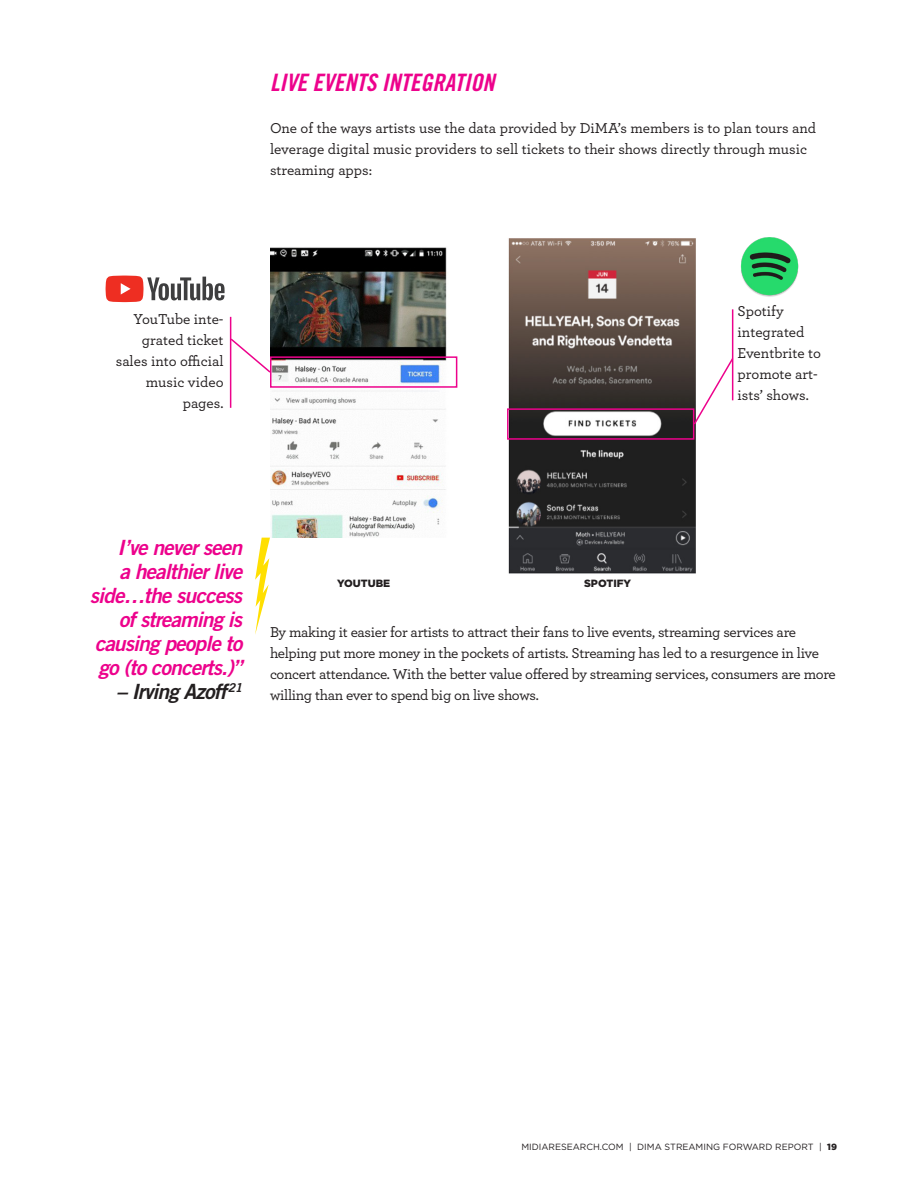
<style>
.page{position:relative;width:918px;height:1188px;background:#fff}
.page>*{position:absolute;margin:0;border:0;box-sizing:border-box;transform-origin:0 0}
.Headlines{font:24px "Trade Gothic Bold Cond Twenty Obl";color:#ed028c}
.pull_quote{font:italic 21px/24px "Trade Gothic Bold Two";letter-spacing:-.04em;color:#ed028c;text-align:right}
.pull_quote-2{font:italic 21px "Trade Gothic Bold Two";letter-spacing:-.04em;color:#231f20}
.text{font:500 15px/21px "Archer";letter-spacing:-.02em;color:#231f20}
.text-2{font:500 15px/21px "Archer";color:#231f20}
.subheads{font:900 10.5px "Gotham";color:#231f20}
.t1{font:9px "Gotham";color:#231f20}
.s1{font-weight:900}
</style>
<div class="page">
<img style="left:270px;top:247px;width:177px;height:291px">
<img style="left:508px;top:238px;width:188px;height:336px">
<div style="left:270px;top:356px;width:187px;height:32px;border:2px solid #ed028c"></div>
<div style="left:507px;top:408px;width:187px;height:32px;border:2px solid #ed028c"></div>
<img style="left:741px;top:237px;width:58px;height:60px">
<svg style="left:229px;top:337px;width:43px;height:37px"></svg>
<svg style="left:692px;top:357px;width:42px;height:69px"></svg>
<hr style="left:732px;top:309px;width:1px;height:91px;background:#ed028c">
<hr style="left:230px;top:317px;width:1px;height:91px;background:#ed028c">
<svg style="left:255px;top:538px;width:15px;height:96px"></svg>
<svg style="left:106px;top:276px;width:119px;height:26px"></svg>
<p class="Headlines" style="left:270px;top:68px;width:226px">LIVE EVENTS INTEGRATION</p>
<p class="text-2" style="left:270px;top:117px;width:547px">One of the ways artists use the data provided by DiMA’s members is to plan tours and leverage digital music providers to sell tickets to their shows directly through music streaming apps:</p>
<p class="text-2" style="left:116px;top:308px;width:109px;text-align:right">YouTube inte&shy;grated ticket sales into official music video pages.</p>
<p class="text-2" style="left:738px;top:300px;width:85px">Spotify integrated<br>Eventbrite to promote art&shy;ists’ shows.</p>
<p class="pull_quote" style="left:90px;top:535px;width:154px">I’ve never seen<br>a healthier live side…the success of streaming is</p>
<p class="pull_quote" style="left:95px;top:631px;width:149px;text-align:left">causing people to go (to concerts.)”</p>
<p class="pull_quote-2" style="left:117px;top:678px;width:127px">– Irving Azoff<sup>21</sup></p>
<p class="subheads" style="left:337px;top:576px;width:55px">YOUTUBE</p>
<p class="subheads" style="left:584px;top:576px;width:49px">SPOTIFY</p>
<p class="text" style="left:270px;top:621px;width:567px">By making it easier for artists to attract their fans to live events, streaming services are helping put more money in the pockets of artists. Streaming has led to a resurgence in live concert attendance. With the better value offered by streaming services, consumers are more willing than ever to spend big on live shows.</p>
<p class="t1" style="left:521px;top:1141px;width:317px">MIDIARESEARCH.COM | DIMA STREAMING FORWARD REPORT | <span class="s1">19</span></p>
</div>
